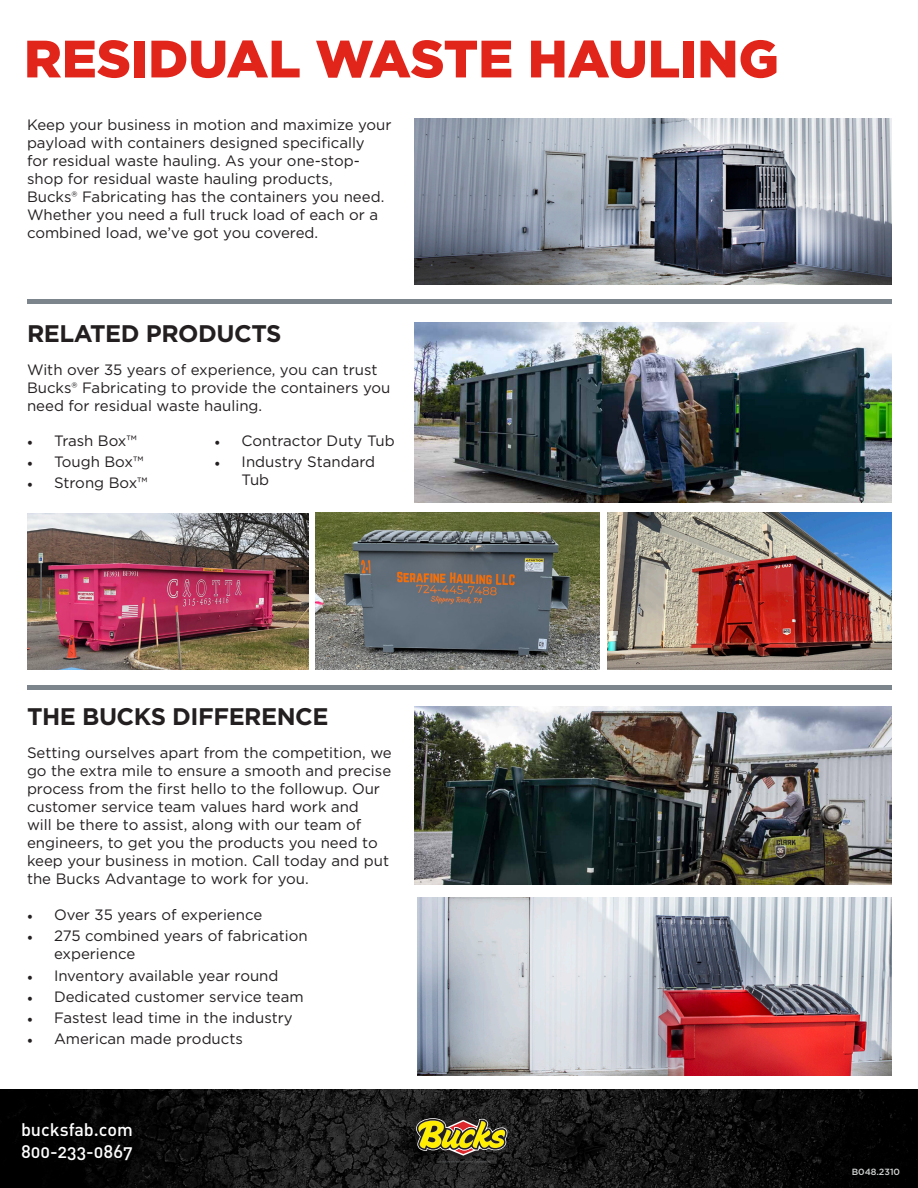
<style>
.page{position:relative;width:918px;height:1188px;background:#fff}
.page>*{position:absolute;margin:0;border:0;box-sizing:border-box;transform-origin:0 0}
.t1{font:900 52.5px "Gotham";color:#e1251b}
.t2{font:700 24px "Gotham";letter-spacing:-.02em;color:#231f20}
.t3{font:18px/21.6px "DIN Medium Alternate";color:#fff}
.t4{font:15px/18px "Gotham";color:#231f20}
.t5{font:500 9px "Gotham";color:#d1d3d3}
.s1{font-family:"Minion Pro"}
</style>
<div class="page">
<img style="left:414px;top:706px;width:477px;height:179px">
<img style="left:414px;top:118px;width:477px;height:167px">
<img style="left:316px;top:513px;width:284px;height:156px">
<img style="left:414px;top:323px;width:477px;height:179px">
<img style="left:27px;top:513px;width:281px;height:157px">
<img style="left:607px;top:513px;width:284px;height:156px">
<img style="left:417px;top:897px;width:474px;height:179px">
<img style="left:0;top:1090px;width:918px;height:98px">
<svg style="left:416px;top:1116px;width:91px;height:47px;background:#756a2b"></svg>
<hr style="left:27px;top:300px;width:864px;height:4px;background:#7c858c">
<hr style="left:27px;top:686px;width:864px;height:4px;background:#7c858c">
<p class="t1" style="left:24px;top:23px;width:756px">RESIDUAL WASTE HAULING</p>
<p class="t4" style="left:27px;top:116px;width:366px">Keep your business in motion and maximize your payload with containers designed specifically<br>for residual waste hauling. As your one-stop&shy;shop for residual waste hauling products,<br>Bucks® Fabricating has the containers you need.<br>Whether you need a full truck load of each or a combined load, we’ve got you covered.</p>
<p class="t2" style="left:27px;top:318px;width:256px">RELATED PRODUCTS</p>
<p class="t4" style="left:27px;top:360px;width:365px">With over 35 years of experience, you can trust<br>Bucks® Fabricating to provide the containers you need for residual waste hauling.</p>
<p class="t4" style="left:27px;top:431px;width:111px"><span class="s1">•</span> Trash Box™</p>
<p class="t4" style="left:27px;top:452px;width:118px"><span class="s1">•</span> Tough Box™</p>
<p class="t4" style="left:27px;top:473px;width:122px"><span class="s1">•</span> Strong Box™</p>
<p class="t4" style="left:215px;top:431px;width:181px"><span class="s1">•</span> Contractor Duty Tub</p>
<p class="t4" style="left:242px;top:452px;width:135px;text-indent:-27px"><span class="s1">•</span> Industry Standard<br>Tub</p>
<p class="t2" style="left:27px;top:701px;width:303px">THE BUCKS DIFFERENCE</p>
<p class="t4" style="left:27px;top:744px;width:366px">Setting ourselves apart from the competition, we go the extra mile to ensure a smooth and precise process from the first hello to the followup. Our customer service team values hard work and<br>will be there to assist, along with our team of engineers, to get you the products you need to keep your business in motion. Call today and put the Bucks Advantage to work for you.</p>
<p class="t4" style="left:27px;top:906px;width:237px"><span class="s1">•</span> Over 35 years of experience</p>
<p class="t4" style="left:54px;top:927px;width:255px;text-indent:-27px"><span class="s1">•</span> 275 combined years of fabrication experience</p>
<p class="t4" style="left:27px;top:966px;width:253px"><span class="s1">•</span> Inventory available year round</p>
<p class="t4" style="left:27px;top:987px;width:278px"><span class="s1">•</span> Dedicated customer service team</p>
<p class="t4" style="left:27px;top:1009px;width:267px"><span class="s1">•</span> Fastest lead time in the industry</p>
<p class="t4" style="left:27px;top:1030px;width:217px"><span class="s1">•</span> American made products</p>
<p class="t3" style="left:21px;top:1118px;width:113px">bucksfab.com<br>800-233-0867</p>
<p class="t5" style="left:852px;top:1165px;width:50px">B048.2310</p>
</div>
